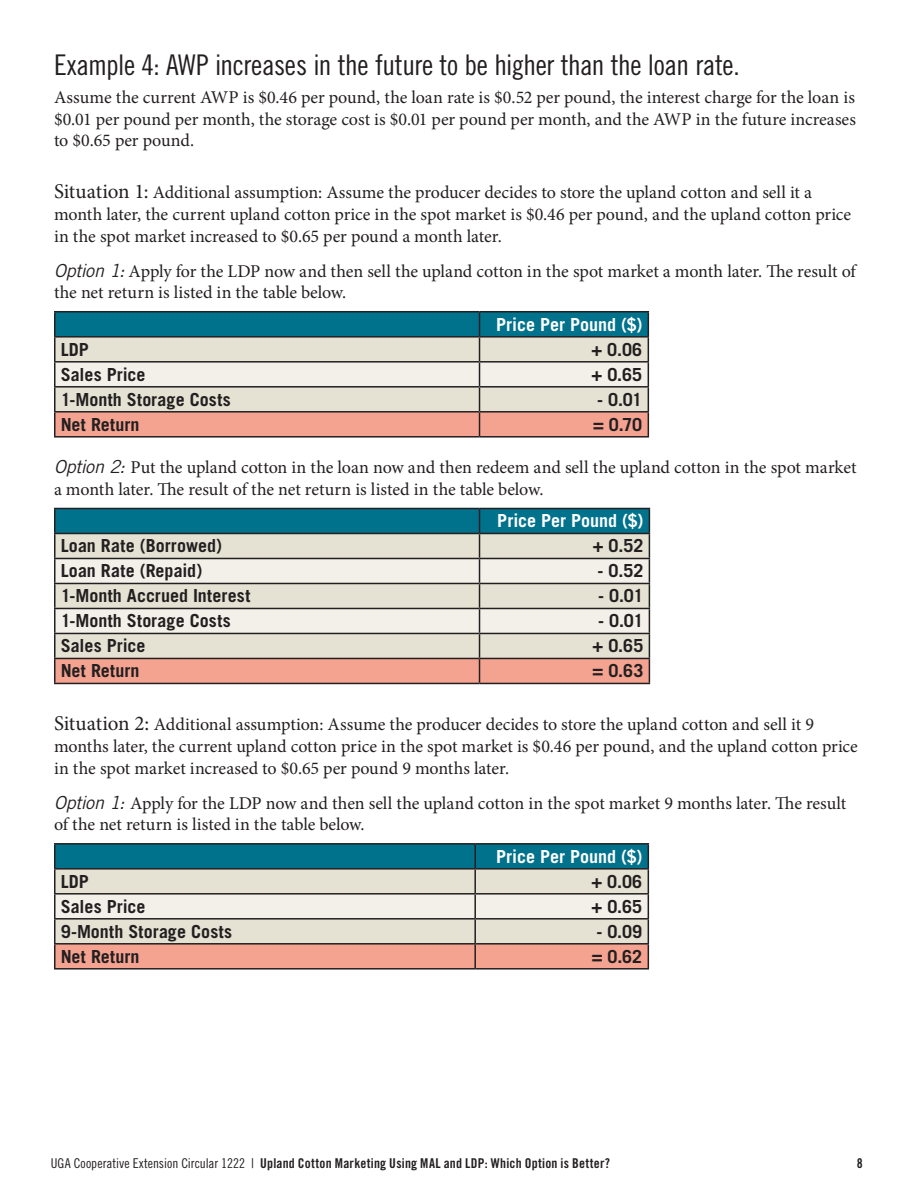
<style>
.page{position:relative;width:918px;height:1188px;background:#fff}
.page>*{position:absolute;margin:0;border:0;box-sizing:border-box;transform-origin:0 0}
.t1{font:28.5px "Trade Gothic LT Std Cn 18";letter-spacing:-.015em;color:#231f20}
.t2{font:18px/21.6px "Minion Pro";letter-spacing:-.005em;color:#231f20}
.Footer_Pub_Info{font:700 18px "Trade Gothic LT Std";letter-spacing:.005em;color:#231f20}
.Footer_Pub_Info-2{font:700 18px "Trade Gothic LT Std";color:#fff}
.t3{font:13.5px "Trade Gothic LT Std Bd Cn 20";letter-spacing:.015em;color:#231f20}
.s1{font-size:21px}
.s2{font-family:"Trade Gothic LT Std";font-style:italic}
.s3{font-family:"Trade Gothic LT Std Cn 18"}
</style>
<div class="page">
<hr style="left:54px;top:311px;width:426px;height:1px;background:#231f20">
<hr style="left:54px;top:312px;width:2px;height:24px;background:#231f20">
<hr style="left:480px;top:311px;width:169px;height:1px;background:#231f20">
<hr style="left:54px;top:336px;width:426px;height:2px;background:#231f20">
<hr style="left:54px;top:338px;width:2px;height:23px;background:#231f20">
<hr style="left:54px;top:361px;width:426px;height:2px;background:#231f20">
<hr style="left:54px;top:363px;width:2px;height:23px;background:#231f20">
<hr style="left:54px;top:386px;width:426px;height:2px;background:#231f20">
<hr style="left:54px;top:388px;width:2px;height:23px;background:#231f20">
<hr style="left:54px;top:411px;width:426px;height:2px;background:#231f20">
<hr style="left:54px;top:413px;width:2px;height:23px;background:#231f20">
<svg style="left:55px;top:312px;width:594px;height:124px;background:#b2b6b1"></svg>
<hr style="left:54px;top:436px;width:426px;height:2px;background:#231f20">
<hr style="left:480px;top:436px;width:169px;height:2px;background:#231f20">
<hr style="left:54px;top:508px;width:426px;height:1px;background:#231f20">
<hr style="left:54px;top:509px;width:2px;height:24px;background:#231f20">
<hr style="left:54px;top:533px;width:426px;height:1px;background:#231f20">
<hr style="left:54px;top:534px;width:2px;height:24px;background:#231f20">
<hr style="left:54px;top:558px;width:426px;height:1px;background:#231f20">
<hr style="left:54px;top:559px;width:2px;height:24px;background:#231f20">
<hr style="left:54px;top:583px;width:426px;height:1px;background:#231f20">
<hr style="left:54px;top:584px;width:2px;height:24px;background:#231f20">
<hr style="left:54px;top:608px;width:426px;height:1px;background:#231f20">
<hr style="left:54px;top:609px;width:2px;height:24px;background:#231f20">
<hr style="left:54px;top:633px;width:426px;height:1px;background:#231f20">
<hr style="left:54px;top:634px;width:2px;height:24px;background:#231f20">
<hr style="left:54px;top:658px;width:426px;height:1px;background:#231f20">
<hr style="left:54px;top:659px;width:2px;height:24px;background:#231f20">
<svg style="left:55px;top:508px;width:595px;height:175px;background:#bfc1bb"></svg>
<hr style="left:54px;top:683px;width:426px;height:1px;background:#231f20">
<hr style="left:480px;top:683px;width:170px;height:1px;background:#231f20">
<hr style="left:54px;top:843px;width:421px;height:2px;background:#231f20">
<hr style="left:54px;top:845px;width:2px;height:23px;background:#231f20">
<hr style="left:475px;top:843px;width:174px;height:2px;background:#231f20">
<hr style="left:54px;top:868px;width:421px;height:2px;background:#231f20">
<hr style="left:54px;top:870px;width:2px;height:23px;background:#231f20">
<hr style="left:54px;top:893px;width:421px;height:2px;background:#231f20">
<hr style="left:54px;top:895px;width:2px;height:23px;background:#231f20">
<hr style="left:54px;top:918px;width:421px;height:2px;background:#231f20">
<hr style="left:54px;top:920px;width:2px;height:23px;background:#231f20">
<hr style="left:54px;top:943px;width:421px;height:2px;background:#231f20">
<hr style="left:54px;top:945px;width:2px;height:23px;background:#231f20">
<svg style="left:55px;top:844px;width:594px;height:124px;background:#b2b6b1"></svg>
<hr style="left:54px;top:968px;width:421px;height:2px;background:#231f20">
<hr style="left:475px;top:968px;width:174px;height:2px;background:#231f20">
<p class="t1" style="left:54px;top:48px;width:687px">Example 4: AWP increases in the future to be higher than the loan rate.</p>
<p class="t2" style="left:54px;top:86px;width:803px;text-align:justify">Assume the current AWP is $0.46 per pound, the loan rate is $0.52 per pound, the interest charge for the loan is $0.01 per pound per month, the storage cost is $0.01 per pound per month, and the AWP in the future increases to $0.65 per pound.</p>
<p class="t2" style="left:54px;top:182px;width:799px"><span class="s1">Situation 1:</span> Additional assumption: Assume the producer decides to store the upland cotton and sell it a month later, the current upland cotton price in the spot market is $0.46 per pound, and the upland cotton price in the spot market increased to $0.65 per pound a month later.</p>
<p class="t2" style="left:54px;top:260px;width:803px"><span class="s2">Option 1:</span> Apply for the LDP now and then sell the upland cotton in the spot market a month later. The result of the net return is listed in the table below.</p>
<p class="Footer_Pub_Info-2" style="left:496px;top:313px;width:148px">Price Per Pound ($)</p>
<p class="Footer_Pub_Info" style="left:61px;top:338px;width:29px">LDP</p>
<p class="Footer_Pub_Info" style="left:591px;top:338px;width:52px">+ 0.06</p>
<p class="Footer_Pub_Info" style="left:61px;top:363px;width:86px">Sales Price</p>
<p class="Footer_Pub_Info" style="left:592px;top:363px;width:52px">+ 0.65</p>
<p class="Footer_Pub_Info" style="left:61px;top:388px;width:172px">1-Month Storage Costs</p>
<p class="Footer_Pub_Info" style="left:597px;top:388px;width:47px">- 0.01</p>
<p class="Footer_Pub_Info" style="left:61px;top:413px;width:80px">Net Return</p>
<p class="Footer_Pub_Info" style="left:593px;top:413px;width:51px">= 0.70</p>
<p class="t2" style="left:54px;top:457px;width:804px"><span class="s2">Option 2:</span> Put the upland cotton in the loan now and then redeem and sell the upland cotton in the spot market a month later. The result of the net return is listed in the table below.</p>
<p class="Footer_Pub_Info-2" style="left:497px;top:510px;width:148px">Price Per Pound ($)</p>
<p class="Footer_Pub_Info" style="left:61px;top:535px;width:163px">Loan Rate (Borrowed)</p>
<p class="Footer_Pub_Info" style="left:593px;top:535px;width:52px">+ 0.52</p>
<p class="Footer_Pub_Info" style="left:61px;top:560px;width:143px">Loan Rate (Repaid)</p>
<p class="Footer_Pub_Info" style="left:598px;top:560px;width:47px">- 0.52</p>
<p class="Footer_Pub_Info" style="left:61px;top:585px;width:191px">1-Month Accrued Interest</p>
<p class="Footer_Pub_Info" style="left:598px;top:585px;width:47px">- 0.01</p>
<p class="Footer_Pub_Info" style="left:61px;top:610px;width:172px">1-Month Storage Costs</p>
<p class="Footer_Pub_Info" style="left:598px;top:610px;width:47px">- 0.01</p>
<p class="Footer_Pub_Info" style="left:61px;top:635px;width:86px">Sales Price</p>
<p class="Footer_Pub_Info" style="left:593px;top:635px;width:52px">+ 0.65</p>
<p class="Footer_Pub_Info" style="left:61px;top:660px;width:80px">Net Return</p>
<p class="Footer_Pub_Info" style="left:593px;top:660px;width:52px">= 0.63</p>
<p class="t2" style="left:54px;top:714px;width:805px"><span class="s1">Situation 2:</span> Additional assumption: Assume the producer decides to store the upland cotton and sell it 9 months later, the current upland cotton price in the spot market is $0.46 per pound, and the upland cotton price in the spot market increased to $0.65 per pound 9 months later.</p>
<p class="t2" style="left:54px;top:792px;width:794px"><span class="s2">Option 1:</span> Apply for the LDP now and then sell the upland cotton in the spot market 9 months later. The result of the net return is listed in the table below.</p>
<p class="Footer_Pub_Info-2" style="left:496px;top:845px;width:148px">Price Per Pound ($)</p>
<p class="Footer_Pub_Info" style="left:61px;top:870px;width:29px">LDP</p>
<p class="Footer_Pub_Info" style="left:591px;top:870px;width:52px">+ 0.06</p>
<p class="Footer_Pub_Info" style="left:61px;top:895px;width:86px">Sales Price</p>
<p class="Footer_Pub_Info" style="left:592px;top:895px;width:52px">+ 0.65</p>
<p class="Footer_Pub_Info" style="left:61px;top:920px;width:173px">9-Month Storage Costs</p>
<p class="Footer_Pub_Info" style="left:596px;top:920px;width:47px">- 0.09</p>
<p class="Footer_Pub_Info" style="left:61px;top:945px;width:80px">Net Return</p>
<p class="Footer_Pub_Info" style="left:592px;top:945px;width:52px">= 0.62</p>
<p class="t3" style="left:51px;top:1155px;width:561px"><span class="s3">UGA Cooperative Extension Circular 1222 |</span> Upland Cotton Marketing Using MAL and LDP: Which Option is Better?</p>
<p class="t3" style="left:857px;top:1155px;width:7px">8</p>
</div>
